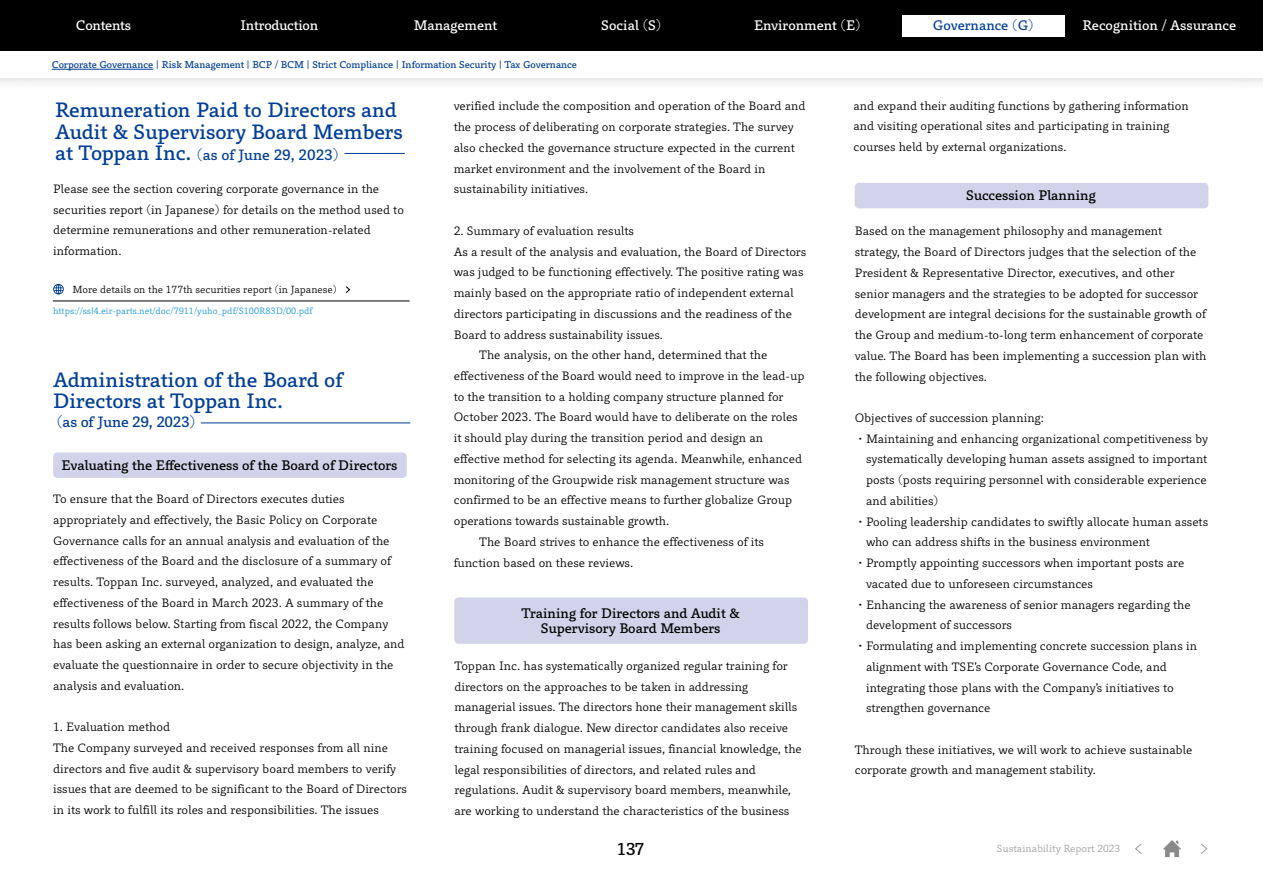
<style>
.page{position:relative;width:1263px;height:893px;background:#fff}
.page>*{position:absolute;margin:0;border:0;box-sizing:border-box;transform-origin:0 0}
.t1{font:19.2px/21.3px "P Bunkyu Go Pr 6 N DB";color:#003e97}
.t2{font:15.9px "P Bunkyu Go Pr 6 N DB";color:#000}
.t3{font:13.8px "P Bunkyu Go Pr 6 N DB";letter-spacing:-.015em;color:#003e97}
.t4{font:12.75px/15.9px "P Bunkyu Go Pr 6 N DB";color:#000;text-align:center}
.t5{font:12.75px "P Bunkyu Go Pr 6 N DB";letter-spacing:-.01em;color:#fff}
.t6{font:12.75px "P Bunkyu Go Pr 6 N DB";color:#003e97}
.t7{font:11.25px/20.7px "Toppan Bunkyu Gothic Pr 6 N";color:#000}
.t8{font:9.6px "P Bunkyu Go Pr 6 N R";color:#000}
.t9{font:9.6px "P Bunkyu Go Pr 6 N R";color:#9fa0a0}
.t10{font:9.15px "P Bunkyu Go Pr 6 N DB";color:#003e97}
.t11{font:8.55px "P Bunkyu Go Pr 6 N R";color:#1c96d5}
.s1{font-size:19.2px}
</style>
<div class="page">
<svg style="left:1135px;top:843px;width:7px;height:11px"></svg>
<svg style="left:1201px;top:843px;width:7px;height:11px"></svg>
<svg style="left:1163px;top:840px;width:18px;height:17px"></svg>
<hr style="left:201px;top:422px;width:209px;height:1px;background:#003e97">
<hr style="left:344px;top:153px;width:61px;height:1px;background:#003e97">
<svg style="left:53px;top:284px;width:11px;height:11px"></svg>
<svg style="left:346px;top:286px;width:5px;height:7px"></svg>
<hr style="left:53px;top:301px;width:357px;height:1px;background:#000">
<div style="left:53px;top:452px;width:354px;height:26px;background:#d2d3ea;border-radius:4px"></div>
<div style="left:454px;top:597px;width:354px;height:47px;background:#d2d3ea;border-radius:4px"></div>
<div style="left:855px;top:183px;width:353px;height:25px;background:#d2d3ea;border-radius:4px"></div>
<div style="left:0;top:37px;width:1263px;height:55px;background:#000;opacity:.2"></div>
<div style="left:0;top:51px;width:1263px;height:27px;background:#fff"></div>
<div style="left:0;top:0;width:1263px;height:51px;background:#000"></div>
<div style="left:902px;top:15px;width:163px;height:21px;background:#fff"></div>
<hr style="left:52px;top:69px;width:101px;height:1px;background:#003e97">
<p class="t5" style="left:76px;top:19px;width:57px">Contents</p>
<p class="t5" style="left:241px;top:19px;width:79px">Introduction</p>
<p class="t5" style="left:414px;top:19px;width:85px">Management</p>
<p class="t5" style="left:601px;top:19px;width:62px">Social (S)</p>
<p class="t5" style="left:754px;top:19px;width:108px">Environment (E)</p>
<p class="t6" style="left:933px;top:19px;width:102px">Governance (G)</p>
<p class="t5" style="left:1082px;top:19px;width:155px">Recognition / Assurance</p>
<p class="t10" style="left:52px;top:59px;width:527px">Corporate Governance | Risk Management | BCP / BCM | Strict Compliance | Information Security | Tax Governance</p>
<h1 class="t1" style="left:55px;top:100px;width:349px">Remuneration Paid to Directors and<br>Audit &amp; Supervisory Board Members</h1>
<p class="t3" style="left:55px;top:147px;width:285px"><span class="s1">at Toppan Inc.</span> (as of June 29, 2023)</p>
<p class="t7" style="left:53px;top:179px;width:352px">Please see the section covering corporate governance in the securities report (in Japanese) for details on the method used to determine remunerations and other remuneration-related information.</p>
<p class="t8" style="left:73px;top:284px;width:266px">More details on the 177th securities report (in Japanese)</p>
<p class="t11" style="left:53px;top:306px;width:261px">https://ssl4.eir-parts.net/doc/7911/yuho_pdf/S100R83D/00.pdf</p>
<h1 class="t1" style="left:53px;top:369px;width:291px">Administration of the Board of<br>Directors at Toppan Inc.</h1>
<p class="t3" style="left:57px;top:414px;width:141px">(as of June 29, 2023)</p>
<p class="t4" style="left:62px;top:458px;width:337px">Evaluating the Effectiveness of the Board of Directors</p>
<p class="t7" style="left:53px;top:489px;width:353px">To ensure that the Board of Directors executes duties appropriately and effectively, the Basic Policy on Corporate Governance calls for an annual analysis and evaluation of the effectiveness of the Board and the disclosure of a summary of results. Toppan Inc. surveyed, analyzed, and evaluated the effectiveness of the Board in March 2023. A summary of the results follows below. Starting from fiscal 2022, the Company has been asking an external organization to design, analyze, and evaluate the questionnaire in order to secure objectivity in the analysis and evaluation.</p>
<p class="t7" style="left:53px;top:717px;width:355px">1. Evaluation method<br>The Company surveyed and received responses from all nine directors and five audit &amp; supervisory board members to verify issues that are deemed to be significant to the Board of Directors in its work to fulfill its roles and responsibilities. The issues</p>
<p class="t7" style="left:454px;top:96px;width:353px">verified include the composition and operation of the Board and the process of deliberating on corporate strategies. The survey also checked the governance structure expected in the current market environment and the involvement of the Board in sustainability initiatives.</p>
<p class="t7" style="left:454px;top:221px;width:182px">2. Summary of evaluation results</p>
<p class="t7" style="left:454px;top:241px;width:354px">As a result of the analysis and evaluation, the Board of Directors</p>
<p class="t7" style="left:454px;top:262px;width:351px">was judged to be functioning effectively. The positive rating was</p>
<p class="t7" style="left:454px;top:283px;width:341px">mainly based on the appropriate ratio of independent external</p>
<p class="t7" style="left:454px;top:304px;width:340px">directors participating in discussions and the readiness of the</p>
<p class="t7" style="left:454px;top:324px;width:211px">Board to address sustainability issues.</p>
<p class="t7" style="left:479px;top:345px;width:290px">The analysis, on the other hand, determined that the</p>
<p class="t7" style="left:454px;top:366px;width:352px">effectiveness of the Board would need to improve in the lead-up</p>
<p class="t7" style="left:454px;top:386px;width:331px">to the transition to a holding company structure planned for</p>
<p class="t7" style="left:454px;top:407px;width:345px">October 2023. The Board would have to deliberate on the roles</p>
<p class="t7" style="left:454px;top:428px;width:311px">it should play during the transition period and design an</p>
<p class="t7" style="left:454px;top:449px;width:350px">effective method for selecting its agenda. Meanwhile, enhanced</p>
<p class="t7" style="left:454px;top:469px;width:337px">monitoring of the Groupwide risk management structure was</p>
<p class="t7" style="left:454px;top:490px;width:340px">confirmed to be an effective means to further globalize Group</p>
<p class="t7" style="left:454px;top:511px;width:217px">operations towards sustainable growth.</p>
<p class="t7" style="left:479px;top:532px;width:286px">The Board strives to enhance the effectiveness of its</p>
<p class="t7" style="left:454px;top:552px;width:181px">function based on these reviews.</p>
<p class="t4" style="left:522px;top:605px;width:220px">Training for Directors and Audit &amp;<br>Supervisory Board Members</p>
<p class="t7" style="left:454px;top:656px;width:349px">Toppan Inc. has systematically organized regular training for directors on the approaches to be taken in addressing managerial issues. The directors hone their management skills through frank dialogue. New director candidates also receive training focused on managerial issues, financial knowledge, the legal responsibilities of directors, and related rules and regulations. Audit &amp; supervisory board members, meanwhile, are working to understand the characteristics of the business</p>
<p class="t7" style="left:853px;top:95px;width:337px">and expand their auditing functions by gathering information and visiting operational sites and participating in training courses held by external organizations.</p>
<p class="t4" style="left:966px;top:188px;width:131px">Succession Planning</p>
<p class="t7" style="left:855px;top:221px;width:353px">Based on the management philosophy and management strategy, the Board of Directors judges that the selection of the President &amp; Representative Director, executives, and other senior managers and the strategies to be adopted for successor development are integral decisions for the sustainable growth of the Group and medium-to-long term enhancement of corporate value. The Board has been implementing a succession plan with the following objectives.</p>
<p class="t7" style="left:855px;top:408px;width:191px">Objectives of succession planning:</p>
<p class="t7" style="left:855px;top:428px;width:355px">・Maintaining and enhancing organizational competitiveness by</p>
<p class="t7" style="left:866px;top:449px;width:343px">systematically developing human assets assigned to important</p>
<p class="t7" style="left:866px;top:470px;width:342px">posts (posts requiring personnel with considerable experience</p>
<p class="t7" style="left:866px;top:491px;width:74px">and abilities)</p>
<p class="t7" style="left:855px;top:511px;width:355px">・Pooling leadership candidates to swiftly allocate human assets</p>
<p class="t7" style="left:866px;top:532px;width:285px">who can address shifts in the business environment</p>
<p class="t7" style="left:855px;top:553px;width:331px">・Promptly appointing successors when important posts are</p>
<p class="t7" style="left:866px;top:574px;width:228px">vacated due to unforeseen circumstances</p>
<p class="t7" style="left:855px;top:594px;width:337px">・Enhancing the awareness of senior managers regarding the</p>
<p class="t7" style="left:866px;top:615px;width:148px">development of successors</p>
<p class="t7" style="left:855px;top:636px;width:344px">・Formulating and implementing concrete succession plans in</p>
<p class="t7" style="left:866px;top:656px;width:303px">alignment with TSE’s Corporate Governance Code, and</p>
<p class="t7" style="left:866px;top:677px;width:309px">integrating those plans with the Company’s initiatives to</p>
<p class="t7" style="left:866px;top:698px;width:126px">strengthen governance</p>
<p class="t7" style="left:855px;top:739px;width:339px">Through these initiatives, we will work to achieve sustainable corporate growth and management stability.</p>
<h2 class="t2" style="left:617px;top:840px;width:29px">137</h2>
<p class="t9" style="left:997px;top:843px;width:125px">Sustainability Report 2023</p>
</div>
